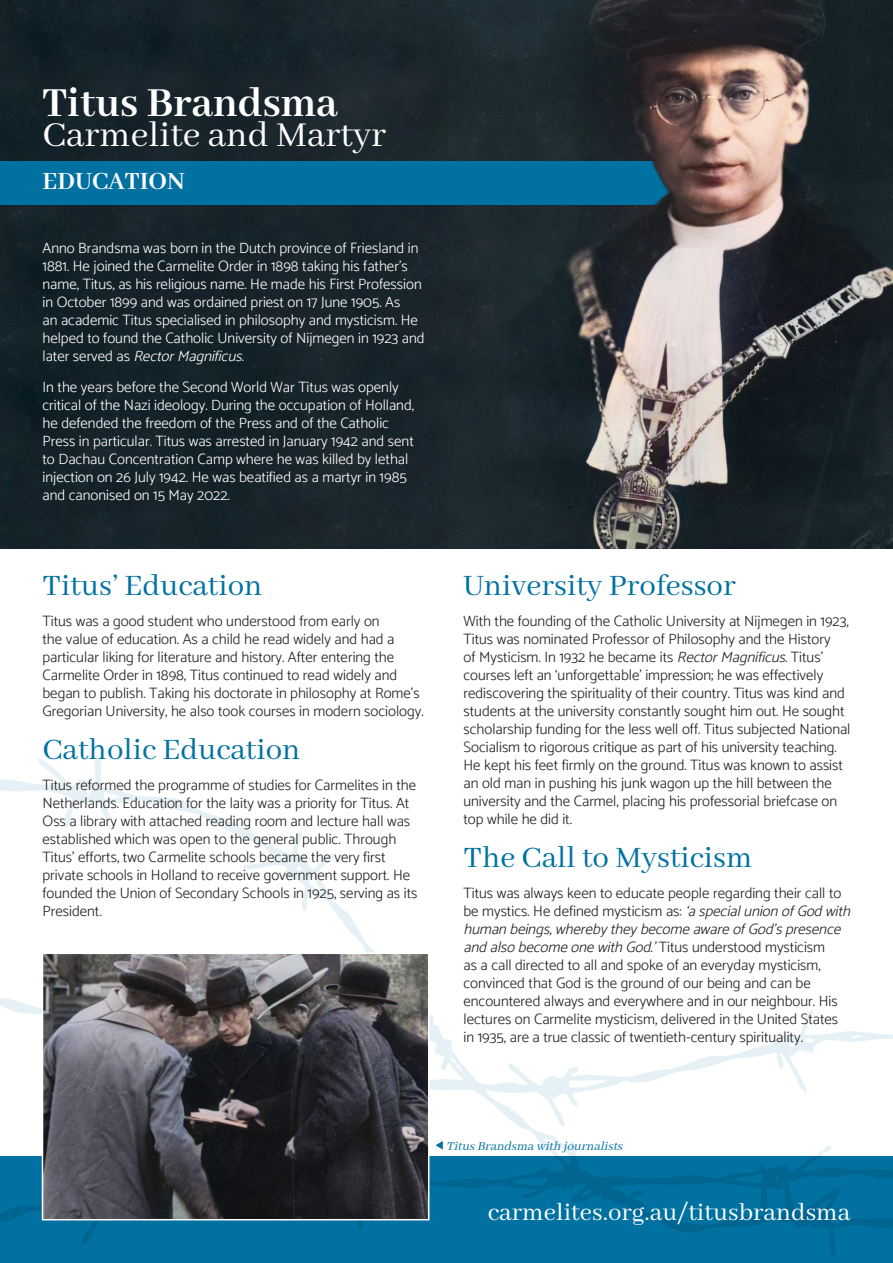
<style>
.page{position:relative;width:893px;height:1263px;background:#fff}
.page>*{position:absolute;margin:0;border:0;box-sizing:border-box;transform-origin:0 0}
.t1{font:700 45px "Abhaya Libre";color:#fff}
.t2{font:39px "Abhaya Libre";color:#fff}
.heading{font:33px "Abhaya Libre";color:#0071a1}
.heading-2{font:27px "Abhaya Libre";color:#fff}
.t3{font:700 27px "Abhaya Libre";color:#fff}
.body{font:300 15px/18px "Catamaran";color:#231f20}
.t4{font:300 15px/18px "Catamaran";color:#fff}
.body-2{font:italic 13.5px "Abhaya Libre";color:#0071a1}
.s1{font-style:italic}
</style>
<div class="page">
<div style="left:0;top:1157px;width:893px;height:106px;background:#0071a1"></div>
<svg style="left:0;top:757px;width:893px;height:499px"></svg>
<img style="left:0;top:0;width:527px;height:548px">
<div style="left:0;top:161px;width:893px;height:44px;background:#0071a1"></div>
<img style="left:527px;top:0;width:366px;height:548px">
<img style="left:45px;top:955px;width:381px;height:262px">
<div style="left:42px;top:952px;width:387px;height:268px;border:2px solid #fff"></div>
<svg style="left:435px;top:1141px;width:8px;height:8px"></svg>
<p class="t1" style="left:43px;top:79px;width:297px">Titus Brandsma</p>
<p class="t2" style="left:43px;top:114px;width:345px">Carmelite and Martyr</p>
<p class="t3" style="left:43px;top:167px;width:144px">EDUCATION</p>
<p class="t4" style="left:43px;top:239px;width:384px">Anno Brandsma was born in the Dutch province of Friesland in 1881. He joined the Carmelite Order in 1898 taking his father’s name, Titus, as his religious name. He made his First Profession in October 1899 and was ordained priest on 17 June 1905. As<br>an academic Titus specialised in philosophy and mysticism. He helped to found the Catholic University of Nijmegen in 1923 and l a t e r s e rv e d a s <span class="s1">RectorMagnificus</span>.</p>
<p class="t4" style="left:43px;top:378px;width:373px">In the years before the Second World War Titus was openly critical of the Nazi ideology. During the occupation of Holland, he defended the freedom of the Press and of the Catholic Press in particular. Titus was arrested in January 1942 and sent to Dachau Concentration Camp where he was killed by lethal injection on 26 July 1942. He was beatified as a martyr in 1985 and canonised on 15 May 2022.</p>
<p class="heading" style="left:43px;top:568px;width:222px">Titus’ Education</p>
<p class="body" style="left:43px;top:612px;width:383px">Titus was a good student who understood from early on<br>the value of education. As a child he read widely and had a particular liking for literature and history. After entering the Carmelite Order in 1898, Titus continued to read widely and began to publish. Taking his doctorate in philosophy at Rome’s Gregorian University, he also took courses in modern sociology.</p>
<p class="heading" style="left:43px;top:731px;width:260px">Catholic Education</p>
<p class="body" style="left:43px;top:775px;width:376px">Titus reformed the programme of studies for Carmelites in the Netherlands. Education for the laity was a priority for Titus. At Oss a library with attached reading room and lecture hall was established which was open to the general public. Through Titus’ efforts, two Carmelite schools became the very first private schools in Holland to receive government support. He founded the Union of Secondary Schools in 1925, serving as its President.</p>
<p class="heading" style="left:463px;top:568px;width:274px">University Professor</p>
<p class="body" style="left:463px;top:612px;width:388px">With the founding of the Catholic University at Nijmegen in 1923, Titus was nominated Professor of Philosophy and the History<br>of Mysticism. In 1932 he became its <span class="s1">RectorMagnificus</span>. Titus’ courses left an ‘unforgettable’ impression; he was effectively rediscovering the spirituality of their country. Titus was kind and students at the university constantly sought him out. He sought scholarship funding for the less well off. Titus subjected National Socialism to rigorous critique as part of his university teaching.<br>He kept his feet firmly on the ground. Titus was known to assist an old man in pushing his junk wagon up the hill between the university and the Carmel, placing his professorial briefcase on top while he did it.</p>
<p class="heading" style="left:463px;top:839px;width:290px">The Call to Mysticism</p>
<p class="body" style="left:463px;top:883px;width:394px">Titus was always keen to educate people regarding their call to be mystics. He defined mysticism as: <span class="s1">‘aspecialunionofGodwith humanbeings,wherebytheybecomeawareofGod’spresence andalsobecomeonewithGod.’</span>Titus understood mysticism<br>as a call directed to all and spoke of an everyday mysticism, convinced that God is the ground of our being and can be encountered always and everywhere and in our neighbour. His lectures on Carmelite mysticism, delivered in the United States<br>in 1935, are a true classic of twentieth-century spirituality.</p>
<p class="body-2" style="left:446px;top:1138px;width:181px">TitusBrandsma with journalists</p>
<p class="heading-2" style="left:488px;top:1198px;width:364px">carmelites.org.au/titusbrandsma</p>
</div>
